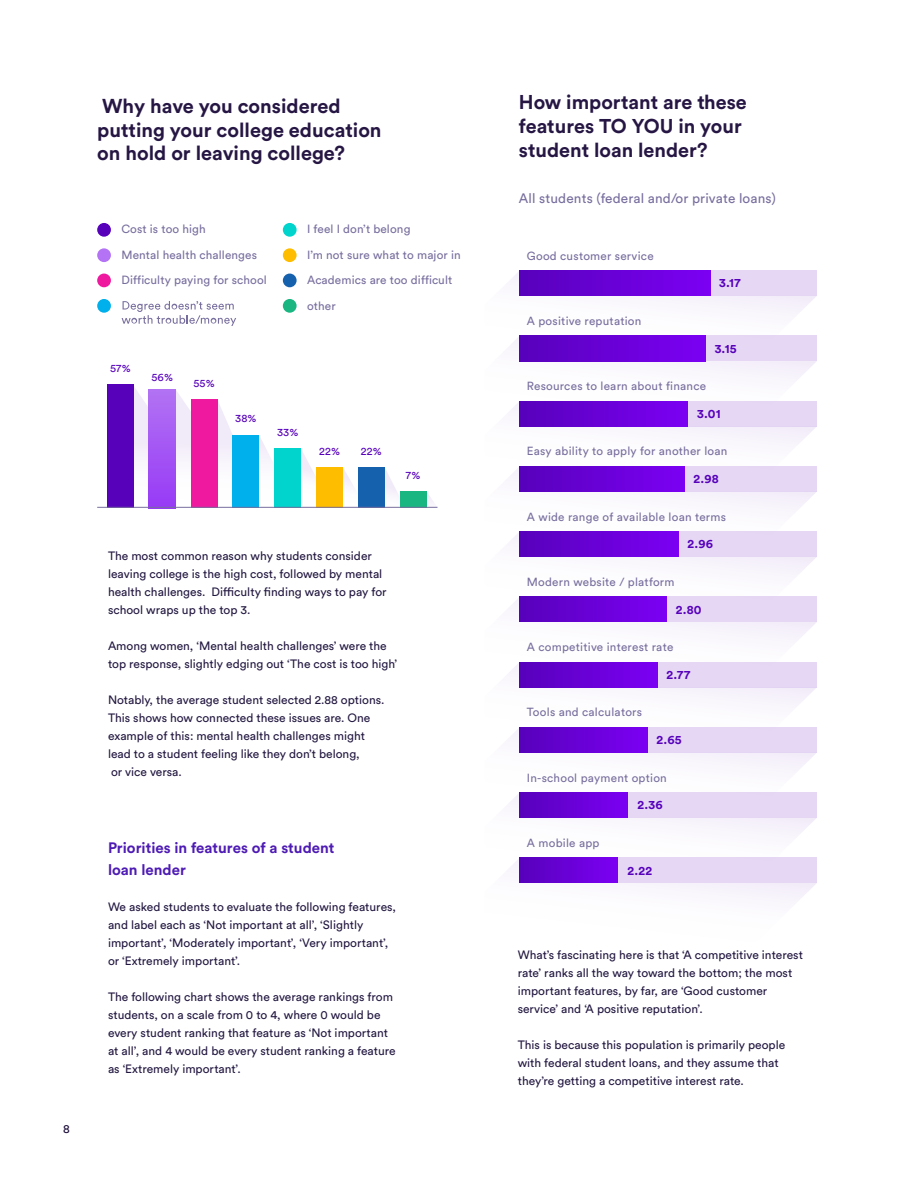
<style>
.page{position:relative;width:918px;height:1188px;background:#fff}
.page>*{position:absolute;margin:0;border:0;box-sizing:border-box;transform-origin:0 0}
.t1{font:700 19.95px/23.9px "Circular Std";color:#261644}
.t2{font:700 19.8px/23.7px "Circular Std";color:#261644}
.Subhead{font:700 15px/22.5px "Circular Std";color:#4e1bb4}
.t3{font:13.65px "Circular Std";letter-spacing:.01em;color:#786e9e}
.t4{font:700 12.3px "Circular Std";letter-spacing:.02em;color:#5701bb}
.Subhead-2{font:12px/18px "Circular Std";color:#231841}
.t5{font:12px "Circular Std";color:#1b0c39}
.t6{font:11.85px/25.3px "Circular Std";letter-spacing:.01em;color:#786e9e}
.t7{font:11.7px "Circular Std";letter-spacing:.02em;color:#786e9e}
.t8{font:10.95px "Circular Std";letter-spacing:.02em;color:#5701bb}
</style>
<div class="page">
<div style="left:97px;top:223px;width:14px;height:14px;background:#5701bb;border-radius:50%"></div>
<div style="left:97px;top:248px;width:14px;height:14px;background:#b373f4;border-radius:50%"></div>
<div style="left:283px;top:223px;width:14px;height:14px;background:#00d4cc;border-radius:50%"></div>
<div style="left:283px;top:248px;width:14px;height:14px;background:#ffbd00;border-radius:50%"></div>
<div style="left:97px;top:274px;width:14px;height:13px;background:#ee199f;border-radius:50%"></div>
<svg style="left:122px;top:301px;width:114px;height:25px"></svg>
<div style="left:97px;top:299px;width:14px;height:14px;background:#00b0ec;border-radius:50%"></div>
<div style="left:283px;top:274px;width:14px;height:13px;background:#1561ae;border-radius:50%"></div>
<div style="left:283px;top:299px;width:14px;height:14px;background:#19b682;border-radius:50%"></div>
<svg style="left:134px;top:387px;width:303px;height:120px"></svg>
<div style="left:107px;top:385px;width:27px;height:123px;background:#5701bb"></div>
<div style="left:149px;top:389px;width:27px;height:119px;background:linear-gradient(to bottom,#b273f3,#973af6)"></div>
<div style="left:191px;top:400px;width:27px;height:108px;background:#ee199f"></div>
<div style="left:233px;top:435px;width:26px;height:73px;background:#00b0ec"></div>
<div style="left:274px;top:449px;width:27px;height:59px;background:#00d4cc"></div>
<div style="left:316px;top:467px;width:27px;height:41px;background:#ffbd00"></div>
<div style="left:358px;top:467px;width:27px;height:41px;background:#1561ae"></div>
<div style="left:400px;top:491px;width:27px;height:17px;background:#19b682"></div>
<hr style="left:97px;top:507px;width:340px;height:1px;background:#786e9e">
<svg style="left:508px;top:271px;width:309px;height:630px"></svg>
<div style="left:519px;top:858px;width:298px;height:25px;background:#e6d8f5"></div>
<div style="left:519px;top:858px;width:98px;height:25px;background:linear-gradient(to right,#5701bb,#7b00f2)"></div>
<p class="t1" style="left:97px;top:93px;width:286px">Why have you considered putting your college education on hold or leaving college?</p>
<p class="t6" style="left:121px;top:217px;width:137px">Cost is too high<br>Mental health challenges</p>
<p class="t6" style="left:307px;top:217px;width:155px">I feel I don’t belong<br>I’m not sure what to major in</p>
<p class="t6" style="left:121px;top:267px;width:147px">Difficulty paying for school</p>
<p class="t6" style="left:307px;top:267px;width:147px">Academics are too difficult other</p>
<p class="t8" style="left:110px;top:362px;width:22px">57%</p>
<p class="t8" style="left:151px;top:371px;width:23px">56%</p>
<p class="t8" style="left:193px;top:376px;width:23px">55%</p>
<p class="t8" style="left:235px;top:412px;width:23px">38%</p>
<p class="t8" style="left:277px;top:425px;width:23px">33%</p>
<p class="t8" style="left:319px;top:444px;width:22px">22%</p>
<p class="t8" style="left:361px;top:444px;width:22px">22%</p>
<p class="t8" style="left:406px;top:468px;width:16px">7%</p>
<p class="t5" style="left:63px;top:1122px;width:8px">8</p>
<p class="Subhead-2" style="left:108px;top:547px;width:280px">The most common reason why students consider leaving college is the high cost, followed by mental health challenges. Difficulty finding ways to pay for school wraps up the top 3.</p>
<p class="Subhead-2" style="left:108px;top:637px;width:291px">Among women, ‘Mental health challenges’ were the top response, slightly edging out ‘The cost is too high’</p>
<p class="Subhead-2" style="left:108px;top:691px;width:278px">Notably, the average student selected 2.88 options.<br>This shows how connected these issues are. One example of this: mental health challenges might lead to a student feeling like they don’t belong,<br>or vice versa.</p>
<p class="Subhead" style="left:108px;top:836px;width:228px">Priorities in features of a student loan lender</p>
<p class="Subhead-2" style="left:108px;top:898px;width:290px">We asked students to evaluate the following features, and label each as ‘Not important at all’, ‘Slightly important’, ‘Moderately important’, ‘Very important’, or ‘Extremely important’.</p>
<p class="Subhead-2" style="left:108px;top:988px;width:289px">The following chart shows the average rankings from students, on a scale from 0 to 4, where 0 would be every student ranking that feature as ‘Not important at all’, and 4 would be every student ranking a feature as ‘Extremely important’.</p>
<p class="t2" style="left:519px;top:90px;width:229px">How important are these features TO YOU in your student loan lender?</p>
<p class="t3" style="left:519px;top:190px;width:259px">All students (federal and/or private loans)</p>
<p class="t7" style="left:527px;top:249px;width:128px">Good customer service</p>
<p class="t7" style="left:527px;top:314px;width:116px">A positive reputation</p>
<p class="t4" style="left:719px;top:275px;width:23px">3.17</p>
<p class="t4" style="left:715px;top:340px;width:24px">3.15</p>
<p class="t7" style="left:527px;top:379px;width:181px">Resources to learn about finance</p>
<p class="t4" style="left:697px;top:406px;width:25px">3.01</p>
<p class="t7" style="left:527px;top:444px;width:202px">Easy ability to apply for another loan</p>
<p class="t4" style="left:693px;top:471px;width:27px">2.98</p>
<p class="t7" style="left:527px;top:510px;width:201px">A wide range of available loan terms</p>
<p class="t4" style="left:688px;top:536px;width:27px">2.96</p>
<p class="t7" style="left:527px;top:575px;width:149px">Modern website / platform</p>
<p class="t4" style="left:676px;top:601px;width:27px">2.80</p>
<p class="t7" style="left:527px;top:640px;width:148px">A competitive interest rate</p>
<p class="t4" style="left:667px;top:667px;width:25px">2.77</p>
<p class="t7" style="left:527px;top:705px;width:117px">Tools and calculators</p>
<p class="t4" style="left:657px;top:732px;width:27px">2.65</p>
<p class="t7" style="left:527px;top:770px;width:141px">In-school payment option</p>
<p class="t4" style="left:637px;top:797px;width:27px">2.36</p>
<p class="t7" style="left:527px;top:836px;width:74px">A mobile app</p>
<p class="t4" style="left:628px;top:862px;width:26px">2.22</p>
<p class="Subhead-2" style="left:518px;top:946px;width:287px">What’s fascinating here is that ‘A competitive interest rate’ ranks all the way toward the bottom; the most important features, by far, are ‘Good customer service’ and ‘A positive reputation’.</p>
<p class="Subhead-2" style="left:518px;top:1036px;width:269px">This is because this population is primarily people with federal student loans, and they assume that they’re getting a competitive interest rate.</p>
</div>
